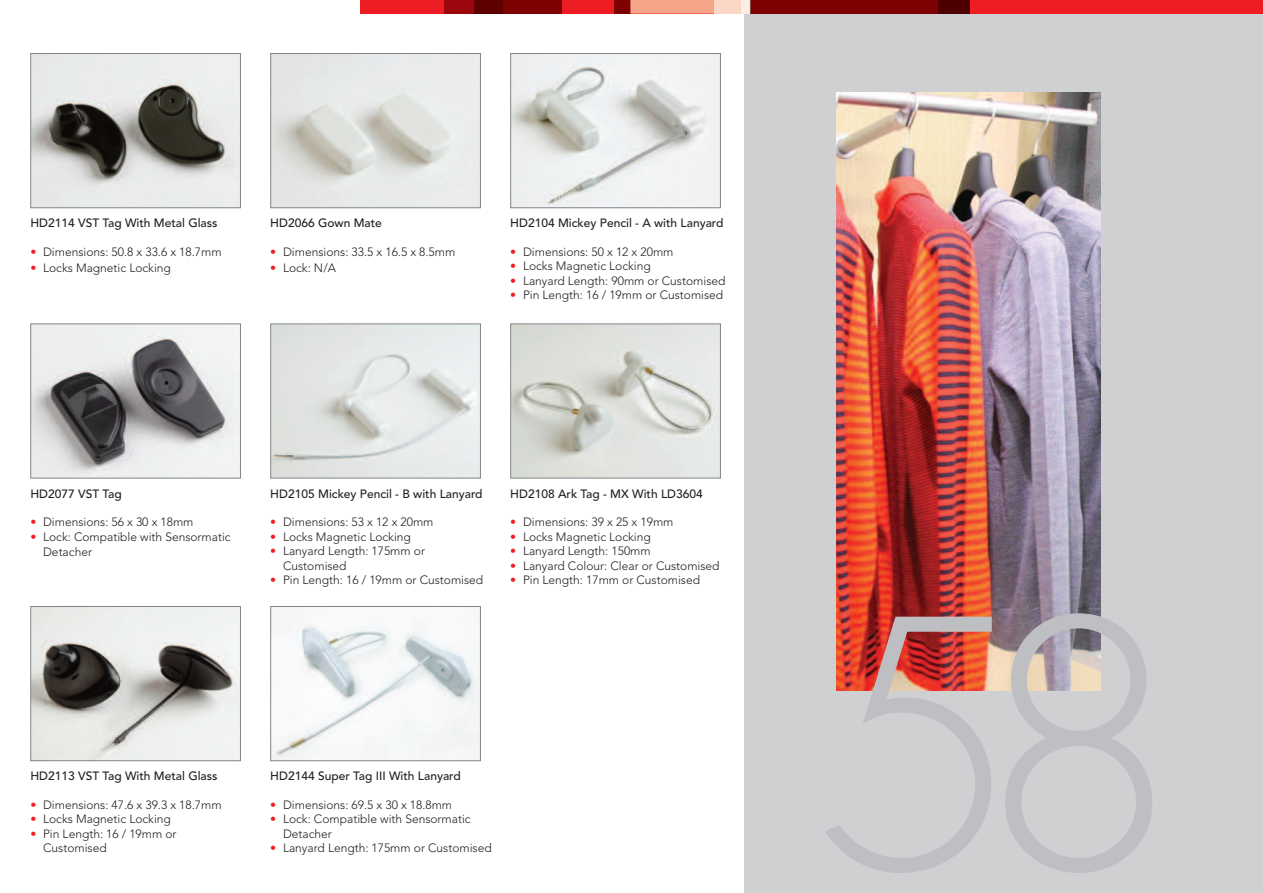
<style>
.page{position:relative;width:1263px;height:893px;background:#fff}
.page>*{position:absolute;margin:0;border:0;box-sizing:border-box;transform-origin:0 0}
.t1{font:300 335.55px "Futura Std";color:#bebfc2}
.t2{font:300 12px/14.4px "Avenir LT Std";color:#231f20}
.t3{font:500 12px "Avenir LT Std";color:#231f20}
.s1{color:#ee1d23}
</style>
<div class="page">
<div style="left:745px;top:3px;width:518px;height:890px;background:#cfd0d2"></div>
<img style="left:837px;top:92px;width:264px;height:598px">
<div style="left:270px;top:53px;width:211px;height:155px;border:1px solid #828487"></div>
<img style="left:32px;top:325px;width:207px;height:151px">
<div style="left:30px;top:323px;width:211px;height:155px;border:1px solid #828487"></div>
<img style="left:512px;top:55px;width:207px;height:151px">
<div style="left:510px;top:53px;width:211px;height:155px;border:1px solid #828487"></div>
<img style="left:272px;top:325px;width:207px;height:151px">
<div style="left:270px;top:323px;width:211px;height:155px;border:1px solid #828487"></div>
<img style="left:512px;top:325px;width:207px;height:151px">
<div style="left:510px;top:323px;width:211px;height:155px;border:1px solid #828487"></div>
<img style="left:32px;top:608px;width:207px;height:151px">
<div style="left:30px;top:606px;width:211px;height:155px;border:1px solid #828487"></div>
<img style="left:32px;top:55px;width:207px;height:151px">
<div style="left:30px;top:53px;width:211px;height:155px;border:1px solid #828487"></div>
<img style="left:272px;top:608px;width:207px;height:151px">
<div style="left:270px;top:606px;width:211px;height:155px;border:1px solid #828487"></div>
<div style="left:360px;top:0;width:903px;height:14px;background:#ee1d23"></div>
<div style="left:444px;top:0;width:30px;height:14px;background:#9b070c"></div>
<div style="left:503px;top:0;width:58px;height:14px;background:#7d0100"></div>
<div style="left:474px;top:0;width:29px;height:14px;background:#5d0000"></div>
<div style="left:614px;top:0;width:16px;height:14px;background:#7d0100"></div>
<svg style="left:630px;top:0;width:84px;height:14px"></svg>
<div style="left:714px;top:0;width:27px;height:14px;background:#fcd7c6"></div>
<div style="left:741px;top:0;width:9px;height:14px;background:#fdede5"></div>
<div style="left:750px;top:0;width:188px;height:14px;background:#7d0100"></div>
<div style="left:938px;top:0;width:31px;height:14px;background:#4d0000"></div>
<p class="t3" style="left:30px;top:218px;width:189px">HD2114 VST Tag With Metal Glass</p>
<p class="t2" style="left:30px;top:246px;width:193px"><span class="s1">•</span> Dimensions: 50.8 x 33.6 x 18.7mm</p>
<p class="t2" style="left:30px;top:261px;width:142px"><span class="s1">•</span> Locks Magnetic Locking</p>
<p class="t3" style="left:270px;top:218px;width:113px">HD2066 Gown Mate</p>
<p class="t2" style="left:270px;top:246px;width:186px"><span class="s1">•</span> Dimensions: 33.5 x 16.5 x 8.5mm</p>
<p class="t2" style="left:270px;top:261px;width:67px"><span class="s1">•</span> Lock: N/A</p>
<p class="t3" style="left:510px;top:218px;width:215px">HD2104 Mickey Pencil - A with Lanyard</p>
<p class="t2" style="left:510px;top:246px;width:165px"><span class="s1">•</span> Dimensions: 50 x 12 x 20mm</p>
<p class="t2" style="left:510px;top:260px;width:142px"><span class="s1">•</span> Locks Magnetic Locking</p>
<p class="t2" style="left:510px;top:274px;width:217px"><span class="s1">•</span> Lanyard Length: 90mm or Customised</p>
<p class="t2" style="left:510px;top:289px;width:214px"><span class="s1">•</span> Pin Length: 16 / 19mm or Customised</p>
<p class="t3" style="left:30px;top:488px;width:93px">HD2077 VST Tag</p>
<p class="t2" style="left:30px;top:516px;width:165px"><span class="s1">•</span> Dimensions: 56 x 30 x 18mm</p>
<p class="t2" style="left:43px;top:530px;width:189px;line-height:15.6px;text-indent:-13px"><span class="s1">•</span> Lock: Compatible with Sensormatic<br>Detacher</p>
<p class="t3" style="left:270px;top:488px;width:214px">HD2105 Mickey Pencil - B with Lanyard</p>
<p class="t2" style="left:270px;top:516px;width:165px"><span class="s1">•</span> Dimensions: 53 x 12 x 20mm</p>
<p class="t2" style="left:270px;top:530px;width:142px"><span class="s1">•</span> Locks Magnetic Locking</p>
<p class="t2" style="left:283px;top:545px;width:143px;text-indent:-13px"><span class="s1">•</span> Lanyard Length: 175mm or<br>Customised</p>
<p class="t2" style="left:270px;top:574px;width:214px"><span class="s1">•</span> Pin Length: 16 / 19mm or Customised</p>
<p class="t3" style="left:510px;top:488px;width:194px">HD2108 Ark Tag - MX With LD3604</p>
<p class="t2" style="left:510px;top:516px;width:165px"><span class="s1">•</span> Dimensions: 39 x 25 x 19mm</p>
<p class="t2" style="left:510px;top:530px;width:142px"><span class="s1">•</span> Locks Magnetic Locking</p>
<p class="t2" style="left:510px;top:545px;width:142px"><span class="s1">•</span> Lanyard Length: 150mm</p>
<p class="t2" style="left:510px;top:559px;width:211px"><span class="s1">•</span> Lanyard Colour: Clear or Customised</p>
<p class="t2" style="left:510px;top:574px;width:191px"><span class="s1">•</span> Pin Length: 17mm or Customised</p>
<p class="t3" style="left:30px;top:771px;width:189px">HD2113 VST Tag With Metal Glass</p>
<p class="t2" style="left:30px;top:799px;width:193px"><span class="s1">•</span> Dimensions: 47.6 x 39.3 x 18.7mm</p>
<p class="t2" style="left:30px;top:813px;width:142px"><span class="s1">•</span> Locks Magnetic Locking</p>
<p class="t2" style="left:43px;top:827px;width:135px;text-indent:-13px"><span class="s1">•</span> Pin Length: 16 / 19mm or<br>Customised</p>
<p class="t3" style="left:270px;top:771px;width:192px">HD2144 Super Tag III With Lanyard</p>
<p class="t2" style="left:270px;top:799px;width:183px"><span class="s1">•</span> Dimensions: 69.5 x 30 x 18.8mm</p>
<p class="t2" style="left:283px;top:813px;width:189px;text-indent:-13px"><span class="s1">•</span> Lock: Compatible with Sensormatic<br>Detacher</p>
<p class="t2" style="left:270px;top:842px;width:223px"><span class="s1">•</span> Lanyard Length: 175mm or Customised</p>
<h1 class="t1" style="left:814px;top:593px;width:371px">58</h1>
</div>
